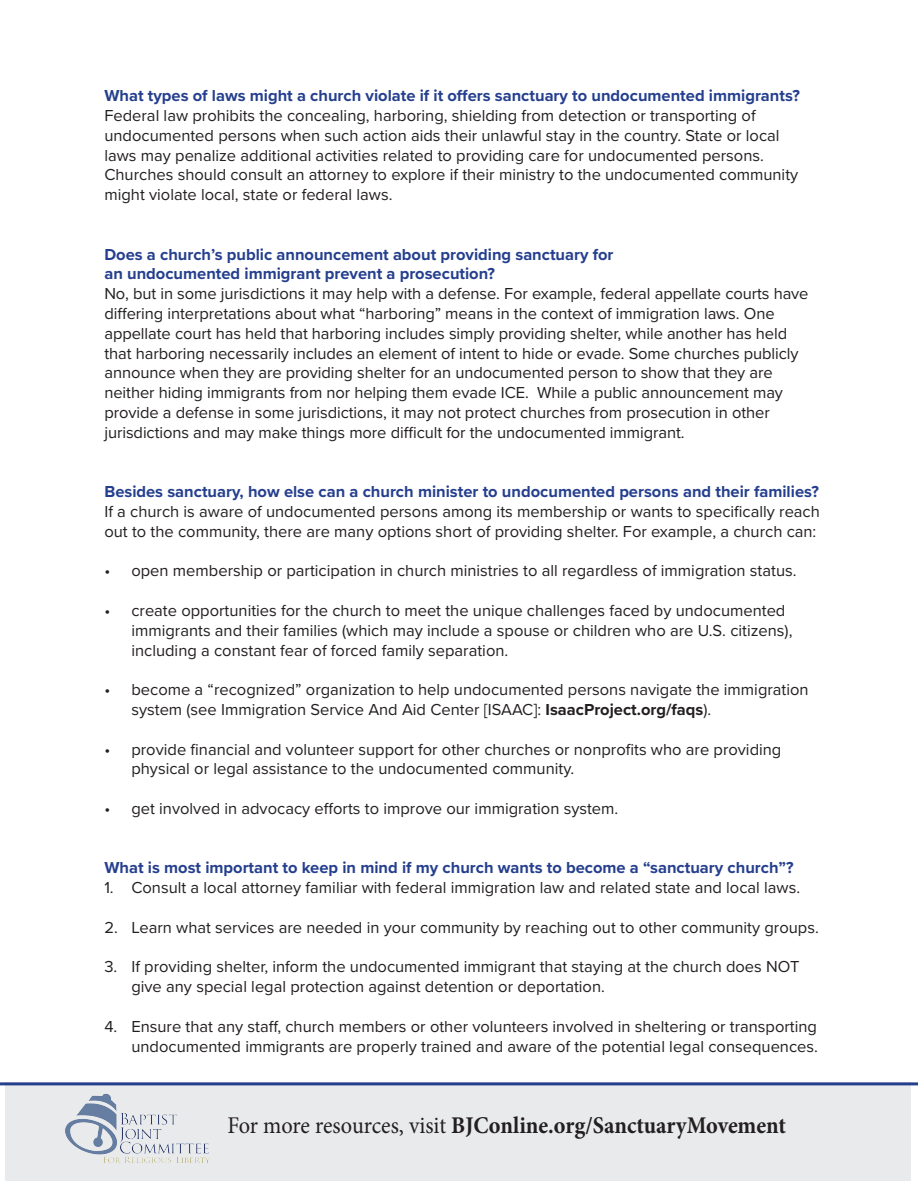
<style>
.page{position:relative;width:918px;height:1188px;background:#fff}
.page>*{position:absolute;margin:0;border:0;box-sizing:border-box;transform-origin:0 0}
.t1{font:700 24px "Minion Pro";color:#231f20;scale:.93 1}
.t2{font:16.5px/19.8px "Proxima Nova";color:#231f20}
.t3{font:700 16.5px/19.8px "Proxima Nova";color:#253f8e}
.s1{font-weight:700}
.s2{font-weight:400}
</style>
<div class="page">
<div style="left:5px;top:1082px;width:906px;height:99px;background:#e9eaeb"></div>
<img style="left:65px;top:1093px;width:145px;height:70px">
<hr style="left:0;top:1082px;width:918px;height:3px;background:#253f8e">
<p class="t3" style="left:104px;top:85px;width:697px">What types of laws might a church violate if it offers sanctuary to undocumented immigrants?</p>
<p class="t2" style="left:104px;top:105px;width:695px">Federal law prohibits the concealing, harboring, shielding from detection or transporting of undocumented persons when such action aids their unlawful stay in the country. State or local laws may penalize additional activities related to providing care for undocumented persons.<br>Churches should consult an attorney to explore if their ministry to the undocumented community might violate local, state or federal laws.</p>
<p class="t3" style="left:104px;top:244px;width:511px">Does a church’s public announcement about providing sanctuary for an undocumented immigrant prevent a prosecution?</p>
<p class="t2" style="left:104px;top:283px;width:706px">No, but in some jurisdictions it may help with a defense. For example, federal appellate courts have differing interpretations about what “harboring” means in the context of immigration laws. One appellate court has held that harboring includes simply providing shelter, while another has held that harboring necessarily includes an element of intent to hide or evade. Some churches publicly announce when they are providing shelter for an undocumented person to show that they are neither hiding immigrants from nor helping them evade ICE. While a public announcement may provide a defense in some jurisdictions, it may not protect churches from prosecution in other jurisdictions and may make things more difficult for the undocumented immigrant.</p>
<p class="t3" style="left:104px;top:481px;width:716px">Besides sanctuary, how else can a church minister to undocumented persons and their families?</p>
<p class="t2" style="left:104px;top:501px;width:717px">If a church is aware of undocumented persons among its membership or wants to specifically reach out to the community, there are many options short of providing shelter. For example, a church can:</p>
<p class="t2" style="left:104px;top:560px;width:694px">• open membership or participation in church ministries to all regardless of immigration status.</p>
<p class="t2" style="left:131px;top:600px;width:663px;text-indent:-27px">• create opportunities for the church to meet the unique challenges faced by undocumented immigrants and their families (which may include a spouse or children who are U.S. citizens), including a constant fear of forced family separation.</p>
<p class="t2" style="left:131px;top:679px;width:679px;text-indent:-27px">• become a “recognized” organization to help undocumented persons navigate the immigration system (see Immigration Service And Aid Center [ISAAC]: <span class="s1">IsaacProject.org/faqs</span>).</p>
<p class="t2" style="left:131px;top:739px;width:652px;text-indent:-27px">• provide financial and volunteer support for other churches or nonprofits who are providing physical or legal assistance to the undocumented community.</p>
<p class="t2" style="left:104px;top:798px;width:516px">• get involved in advocacy efforts to improve our immigration system.</p>
<p class="t3" style="left:104px;top:858px;width:691px">What is most important to keep in mind if my church wants to become a “sanctuary church”?</p>
<p class="t2" style="left:104px;top:877px;width:697px">1. Consult a local attorney familiar with federal immigration law and related state and local laws.</p>
<p class="t2" style="left:104px;top:917px;width:716px">2. Learn what services are needed in your community by reaching out to other community groups.</p>
<p class="t2" style="left:131px;top:956px;width:670px;text-indent:-27px">3. If providing shelter, inform the undocumented immigrant that staying at the church does NOT give any special legal protection against detention or deportation.</p>
<p class="t2" style="left:104px;top:1016px;width:715px;text-align:right">4. Ensure that any staff, church members or other volunteers involved in sheltering or transporting undocumented immigrants are properly trained and aware of the potential legal consequences.</p>
<h1 class="t1" style="left:227px;top:1108px;width:602px"><span class="s2">For more resources, visit</span> BJConline.org/SanctuaryMovement</h1>
</div>
